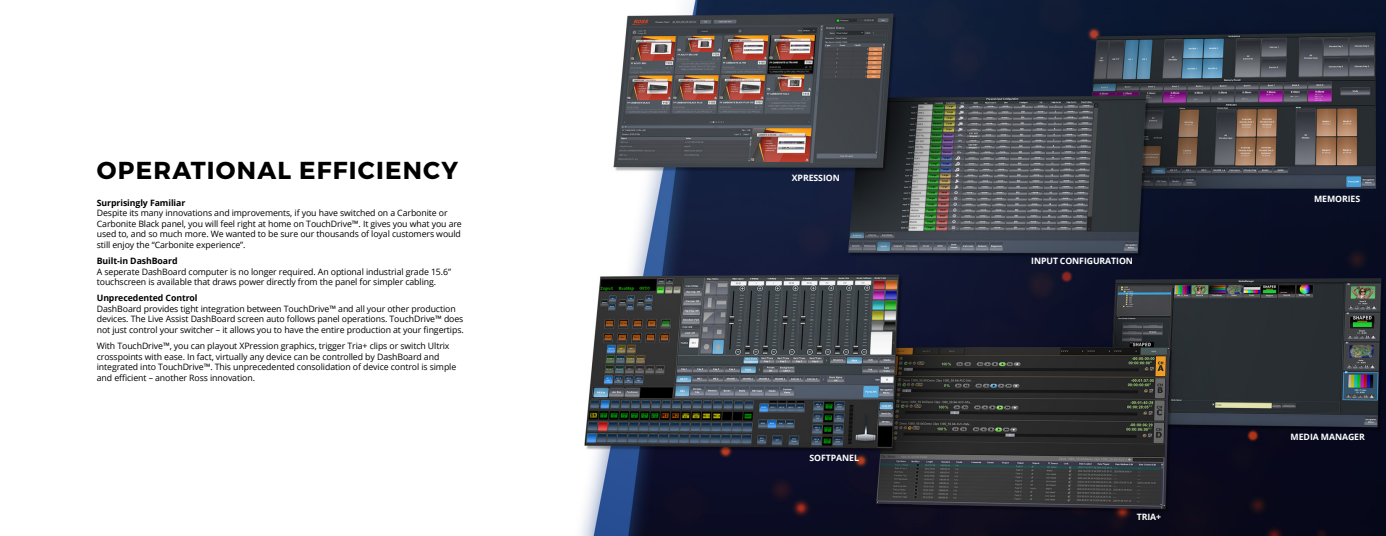
<style>
.page{position:relative;width:1386px;height:536px;background:#fff}
.page>*{position:absolute;margin:0;border:0;box-sizing:border-box;transform-origin:0 0}
.t1{font:700 24.5px "Montserrat";letter-spacing:.05em;color:#000}
.t2{font:8.75px/10.5px "Open Sans";letter-spacing:-.01em;color:#000}
.t3{font:700 8.75px "Open Sans";letter-spacing:-.01em;color:#fff}
.t4{font:700 8.75px "Open Sans";letter-spacing:-.01em;color:#000}
</style>
<div class="page">
<img style="left:581px;top:0;width:805px;height:536px">
<h1 class="t1" style="left:97px;top:159px;width:363px">OPERATIONAL EFFICIENCY</h1>
<p class="t4" style="left:97px;top:199px;width:90px">Surprisingly Familiar</p>
<p class="t2" style="left:97px;top:208px;width:367px">Despite its many innovations and improvements, if you have switched on a Carbonite or Carbonite Black panel, you will feel right at home on TouchDrive™. It gives you what you are used to, and so much more. We wanted to be sure our thousands of loyal customers would still enjoy the “Carbonite experience”.</p>
<p class="t4" style="left:97px;top:257px;width:82px">Built-in DashBoard</p>
<p class="t2" style="left:97px;top:266px;width:356px">A seperate DashBoard computer is no longer required. An optional industrial grade 15.6” touchscreen is available that draws power directly from the panel for simpler cabling.</p>
<p class="t4" style="left:97px;top:294px;width:102px">Unprecedented Control</p>
<p class="t2" style="left:97px;top:303px;width:368px">DashBoard provides tight integration between TouchDrive™ and all your other production devices. The Live Assist DashBoard screen auto follows panel operations. TouchDrive™ does not just control your switcher – it allows you to have the entire production at your fingertips.</p>
<p class="t2" style="left:97px;top:340px;width:361px">With TouchDrive™, you can playout XPression graphics, trigger Tria+ clips or switch Ultrix crosspoints with ease. In fact, virtually any device can be controlled by DashBoard and integrated into TouchDrive™. This unprecedented consolidation of device control is simple and efficient – another Ross innovation.</p>
<p class="t3" style="left:792px;top:174px;width:49px">XPRESSION</p>
<p class="t3" style="left:810px;top:454px;width:51px">SOFTPANEL</p>
<p class="t3" style="left:1031px;top:257px;width:103px">INPUT CONFIGURATION</p>
<p class="t3" style="left:1137px;top:513px;width:26px">TRIA+</p>
<p class="t3" style="left:1314px;top:195px;width:48px">MEMORIES</p>
<p class="t3" style="left:1291px;top:433px;width:76px">MEDIA MANAGER</p>
</div>
